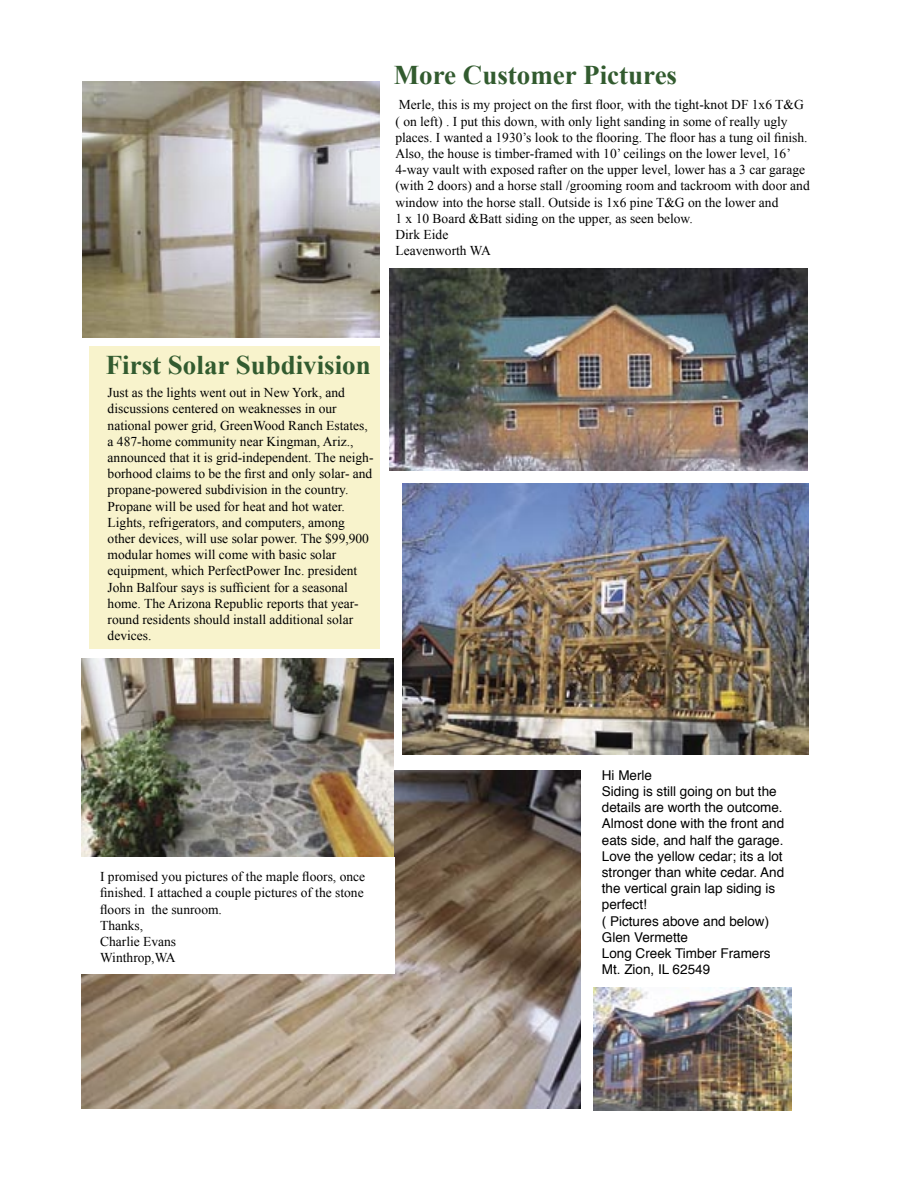
<style>
.page{position:relative;width:918px;height:1188px;background:#fff}
.page>*{position:absolute;margin:0;border:0;box-sizing:border-box;transform-origin:0 0}
.Hanging_indent{font:700 27px "Times New Roman";color:#325b2f}
.Hanging_indent-2{font:13.5px/16.2px "Times New Roman";color:#000}
.t1{font:13.5px/16.2px "Helvetica";color:#000}
</style>
<div class="page">
<div style="left:90px;top:347px;width:290px;height:302px;background:#f8f3cc"></div>
<img style="left:82px;top:81px;width:297px;height:257px">
<img style="left:389px;top:269px;width:418px;height:202px">
<img style="left:81px;top:771px;width:500px;height:338px">
<img style="left:81px;top:658px;width:312px;height:199px">
<div style="left:81px;top:857px;width:314px;height:116px;background:#fff"></div>
<img style="left:402px;top:484px;width:406px;height:271px">
<img style="left:593px;top:988px;width:198px;height:123px">
<p class="Hanging_indent" style="left:394px;top:59px;width:285px">More Customer Pictures</p>
<p class="Hanging_indent-2" style="left:395px;top:97px;width:416px">Merle, this is my project on the first floor, with the tight-knot DF 1x6 T&amp;G<br>( on left) . I put this down, with only light sanding in some of really ugly places. I wanted a 1930’s look to the flooring. The floor has a tung oil finish.<br>Also, the house is timber-framed with 10’ ceilings on the lower level, 16’ 4-way vault with exposed rafter on the upper level, lower has a 3 car garage (with 2 doors) and a horse stall /grooming room and tackroom with door and window into the horse stall. Outside is 1x6 pine T&amp;G on the lower and</p>
<p class="Hanging_indent-2" style="left:395px;top:210px;width:299px">1 x 10 Board &amp;Batt siding on the upper, as seen below.</p>
<p class="Hanging_indent-2" style="left:395px;top:226px;width:97px">Dirk Eide<br>Leavenworth WA</p>
<p class="Hanging_indent" style="left:106px;top:349px;width:267px">First Solar Subdivision</p>
<p class="Hanging_indent-2" style="left:108px;top:384px;width:267px">Just as the lights went out in New York, and discussions centered on weaknesses in our national power grid, GreenWood Ranch Estates, a 487-home community near Kingman, Ariz., announced that it is grid-independent. The neigh&shy;borhood claims to be the first and only solar- and propane-powered subdivision in the country.<br>Propane will be used for heat and hot water.<br>Lights, refrigerators, and computers, among other devices, will use solar power. The $99,900 modular homes will come with basic solar equipment, which PerfectPower Inc. president John Balfour says is sufficient for a seasonal home. The Arizona Republic reports that year&shy;round residents should install additional solar devices.</p>
<p class="Hanging_indent-2" style="left:100px;top:868px;width:267px;text-align:justify">I promised you pictures of the maple floors, once finished. I attached a couple pictures of the stone floors in the sunroom.</p>
<p class="Hanging_indent-2" style="left:100px;top:917px;width:45px">Thanks,</p>
<p class="Hanging_indent-2" style="left:100px;top:933px;width:78px">Charlie Evans</p>
<p class="Hanging_indent-2" style="left:100px;top:949px;width:77px">Winthrop,WA</p>
<p class="t1" style="left:602px;top:768px;width:52px">Hi Merle</p>
<p class="t1" style="left:602px;top:784px;width:184px">Siding is still going on but the details are worth the outcome.<br>Almost done with the front and eats side, and half the garage.<br>Love the yellow cedar; its a lot stronger than white cedar. And the vertical grain lap siding is perfect!</p>
<p class="t1" style="left:602px;top:914px;width:169px">( Pictures above and below)</p>
<p class="t1" style="left:602px;top:930px;width:88px">Glen Vermette</p>
<p class="t1" style="left:602px;top:946px;width:170px">Long Creek Timber Framers</p>
<p class="t1" style="left:602px;top:962px;width:110px">Mt. Zion, IL 62549</p>
</div>
